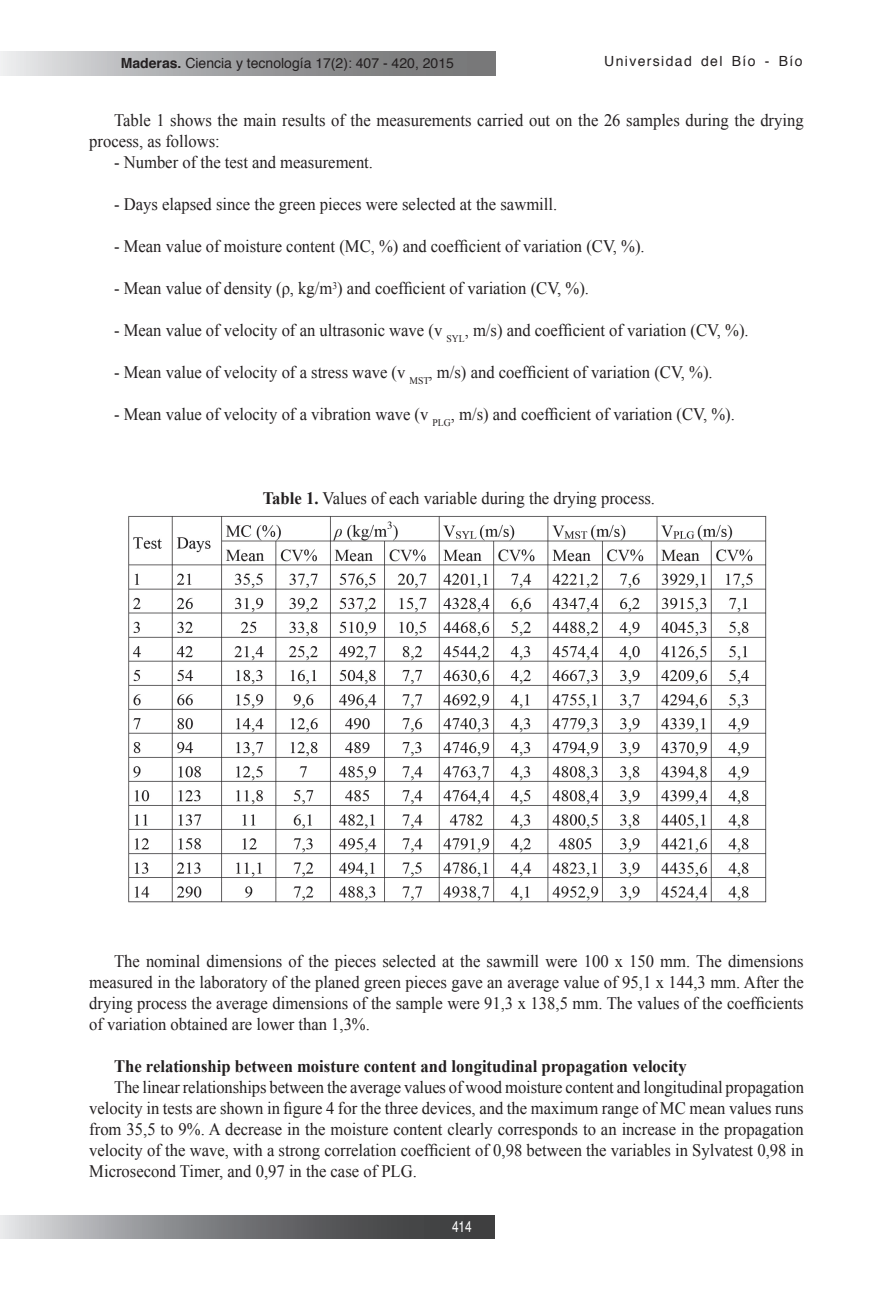
<style>
.page{position:relative;width:893px;height:1315px;background:#fff}
.page>*{position:absolute;margin:0;border:0;box-sizing:border-box;transform-origin:0 0}
.t1{font:17.5px/21px "Times New Roman";color:#231f20;text-align:justify;scale:.95 1}
.t2{font:700 17.5px "Times New Roman";color:#231f20;scale:.95 1}
.t3{font:15.75px "Helvetica";color:#fff;scale:.75 1}
.t4{font:14px "Helvetica";color:#231f20}
.t5{font:14px "Helvetica";letter-spacing:.095em;color:#231f20}
.s1{font-weight:700}
</style>
<div class="page">
<svg style="left:0;top:1215px;width:495px;height:24px;background:#7a7b7d"></svg>
<svg style="left:0;top:51px;width:495px;height:24px;background:#a2a3a4"></svg>
<img style="left:128px;top:515px;width:639px;height:388px">
<p class="t4" style="left:121px;top:52px;width:335px"><span class="s1">Maderas.</span> Ciencia y tecnología 17(2): 407 - 420, 2015</p>
<p class="t5" style="left:604px;top:51px;width:200px">Universidad del Bío - Bío</p>
<p class="t1" style="left:89px;top:110px;width:754px;text-indent:25px">Table 1 shows the main results of the measurements carried out on the 26 samples during the drying process, as follows:</p>
<p class="t1" style="left:114px;top:152px;width:274px">- Number of the test and measurement.</p>
<p class="t1" style="left:114px;top:194px;width:468px">- Days elapsed since the green pieces were selected at the sawmill.</p>
<p class="t1" style="left:114px;top:236px;width:560px">- Mean value of moisture content (MC, %) and coefficient of variation (CV, %).</p>
<p class="t1" style="left:114px;top:278px;width:501px">- Mean value of density (ρ, kg/m<sup>3</sup>) and coefficient of variation (CV, %).</p>
<p class="t1" style="left:114px;top:320px;width:670px">- Mean value of velocity of an ultrasonic wave (v <sub>SYL</sub>, m/s) and coefficient of variation (CV, %).</p>
<p class="t1" style="left:114px;top:362px;width:632px">- Mean value of velocity of a stress wave (v <sub>MST</sub>, m/s) and coefficient of variation (CV, %).</p>
<p class="t1" style="left:114px;top:404px;width:655px">- Mean value of velocity of a vibration wave (v <sub>PLG</sub>, m/s) and coefficient of variation (CV, %).</p>
<p class="t1" style="left:263px;top:488px;width:414px"><span class="s1">Table 1.</span> Values of each variable during the drying process.</p>
<p class="t1" style="left:89px;top:950px;width:754px;text-indent:25px">The nominal dimensions of the pieces selected at the sawmill were 100 x 150 mm. The dimensions measured in the laboratory of the planed green pieces gave an average value of 95,1 x 144,3 mm. After the drying process the average dimensions of the sample were 91,3 x 138,5 mm. The values of the coefficients of variation obtained are lower than 1,3%.</p>
<p class="t2" style="left:114px;top:1055px;width:604px">The relationship between moisture content and longitudinal propagation velocity</p>
<p class="t1" style="left:89px;top:1076px;width:754px;text-indent:25px">The linear relationships between the average values of wood moisture content and longitudinal propagation velocity in tests are shown in figure 4 for the three devices, and the maximum range of MC mean values runs from 35,5 to 9%. A decrease in the moisture content clearly corresponds to an increase in the propagation velocity of the wave, with a strong correlation coefficient of 0,98 between the variables in Sylvatest 0,98 in Microsecond Timer, and 0,97 in the case of PLG.</p>
<p class="t3" style="left:452px;top:1213px;width:28px">414</p>
</div>
